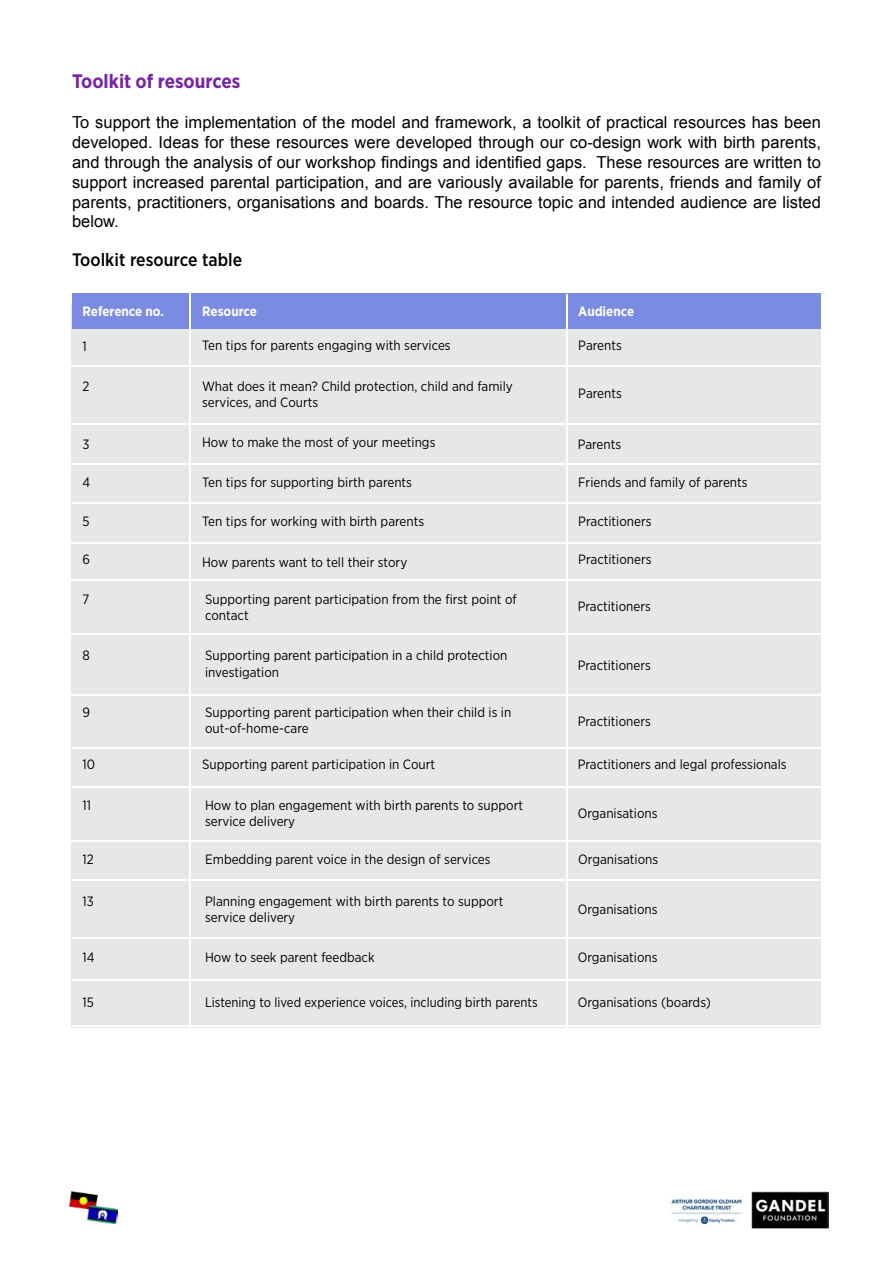
<style>
.page{position:relative;width:893px;height:1263px;background:#fff}
.page>*{position:absolute;margin:0;border:0;box-sizing:border-box;transform-origin:0 0}
.t1{font:700 19.5px "Gotham Narrow";color:#7824a3}
.t2{font:500 18px "Gotham Narrow";color:#000}
.t3{font:16.5px/19.8px "Arial";color:#000;text-align:justify}
.t4{font:13.5px/16.2px "Gotham Narrow";color:#000101}
.t5{font:700 13.5px "Gotham Narrow";color:#fff}
</style>
<div class="page">
<img style="left:671px;top:1199px;width:71px;height:26px">
<img style="left:752px;top:1191px;width:77px;height:37px">
<img style="left:70px;top:1191px;width:47px;height:33px">
<div style="left:72px;top:303px;width:749px;height:724px;background:#e7e7e7"></div>
<div style="left:72px;top:294px;width:749px;height:35px;background:#7b8be2"></div>
<hr style="left:61px;top:365px;width:760px;height:2px;background:#fff">
<hr style="left:189px;top:294px;width:1px;height:897px;background:#fff">
<hr style="left:566px;top:294px;width:1px;height:897px;background:#fff">
<hr style="left:61px;top:423px;width:760px;height:2px;background:#fff">
<hr style="left:61px;top:463px;width:760px;height:2px;background:#fff">
<hr style="left:72px;top:502px;width:760px;height:2px;background:#fff">
<hr style="left:61px;top:542px;width:760px;height:2px;background:#fff">
<hr style="left:61px;top:579px;width:760px;height:2px;background:#fff">
<hr style="left:65px;top:633px;width:760px;height:2px;background:#fff">
<hr style="left:61px;top:694px;width:760px;height:1px;background:#fff">
<hr style="left:72px;top:747px;width:759px;height:2px;background:#fff">
<hr style="left:72px;top:786px;width:760px;height:2px;background:#fff">
<hr style="left:61px;top:840px;width:760px;height:2px;background:#fff">
<hr style="left:72px;top:879px;width:759px;height:2px;background:#fff">
<hr style="left:72px;top:937px;width:759px;height:2px;background:#fff">
<hr style="left:72px;top:979px;width:759px;height:2px;background:#fff">
<hr style="left:72px;top:1025px;width:759px;height:2px;background:#fff">
<h1 class="t1" style="left:72px;top:68px;width:170px">Toolkit of resources</h1>
<p class="t3" style="left:72px;top:113px;width:750px">To support the implementation of the model and framework, a toolkit of practical resources has been developed. Ideas for these resources were developed through our co-design work with birth parents, and through the analysis of our workshop findings and identified gaps. These resources are written to support increased parental participation, and are variously available for parents, friends and family of parents, practitioners, organisations and boards. The resource topic and intended audience are listed below.</p>
<h2 class="t2" style="left:72px;top:248px;width:172px">Toolkit resource table</h2>
<p class="t5" style="left:82px;top:302px;width:83px">Reference no.</p>
<p class="t5" style="left:202px;top:302px;width:56px">Resource</p>
<p class="t4" style="left:82px;top:338px;width:6px">1</p>
<p class="t4" style="left:202px;top:336px;width:250px">Ten tips for parents engaging with services</p>
<p class="t4" style="left:82px;top:377px;width:9px">2</p>
<p class="t4" style="left:202px;top:377px;width:312px">What does it mean? Child protection, child and family services, and Courts</p>
<p class="t5" style="left:578px;top:302px;width:58px">Audience</p>
<p class="t4" style="left:578px;top:336px;width:45px">Parents</p>
<p class="t4" style="left:578px;top:385px;width:45px">Parents</p>
<p class="t4" style="left:82px;top:436px;width:9px">3</p>
<p class="t4" style="left:202px;top:434px;width:235px">How to make the most of your meetings</p>
<p class="t4" style="left:578px;top:436px;width:45px">Parents</p>
<p class="t4" style="left:82px;top:474px;width:9px">4</p>
<p class="t4" style="left:202px;top:474px;width:211px">Ten tips for supporting birth parents</p>
<p class="t4" style="left:578px;top:474px;width:171px">Friends and family of parents</p>
<p class="t4" style="left:82px;top:512px;width:9px">5</p>
<p class="t4" style="left:202px;top:512px;width:224px">Ten tips for working with birth parents</p>
<p class="t4" style="left:578px;top:512px;width:75px">Practitioners</p>
<p class="t4" style="left:82px;top:551px;width:9px">6</p>
<p class="t4" style="left:202px;top:554px;width:207px">How parents want to tell their story</p>
<p class="t4" style="left:578px;top:551px;width:75px">Practitioners</p>
<p class="t4" style="left:82px;top:591px;width:8px">7</p>
<p class="t4" style="left:205px;top:591px;width:313px">Supporting parent participation from the first point of contact</p>
<p class="t4" style="left:578px;top:598px;width:75px">Practitioners</p>
<p class="t4" style="left:82px;top:647px;width:9px">8</p>
<p class="t4" style="left:205px;top:647px;width:304px">Supporting parent participation in a child protection investigation</p>
<p class="t4" style="left:578px;top:657px;width:75px">Practitioners</p>
<p class="t4" style="left:82px;top:704px;width:9px">9</p>
<p class="t4" style="left:205px;top:704px;width:308px">Supporting parent participation when their child is in out-of-home-care</p>
<p class="t4" style="left:578px;top:713px;width:75px">Practitioners</p>
<p class="t4" style="left:82px;top:756px;width:14px">10</p>
<p class="t4" style="left:202px;top:756px;width:235px">Supporting parent participation in Court</p>
<p class="t4" style="left:578px;top:756px;width:210px">Practitioners and legal professionals</p>
<p class="t4" style="left:82px;top:797px;width:10px">11</p>
<p class="t4" style="left:205px;top:797px;width:320px">How to plan engagement with birth parents to support service delivery</p>
<p class="t4" style="left:578px;top:805px;width:81px">Organisations</p>
<p class="t4" style="left:82px;top:851px;width:13px">12</p>
<p class="t4" style="left:205px;top:851px;width:287px">Embedding parent voice in the design of services</p>
<p class="t4" style="left:578px;top:851px;width:81px">Organisations</p>
<p class="t4" style="left:82px;top:893px;width:13px">13</p>
<p class="t4" style="left:205px;top:893px;width:300px">Planning engagement with birth parents to support service delivery</p>
<p class="t4" style="left:578px;top:901px;width:81px">Organisations</p>
<p class="t4" style="left:82px;top:948px;width:14px">14</p>
<p class="t4" style="left:205px;top:948px;width:171px">How to seek parent feedback</p>
<p class="t4" style="left:578px;top:948px;width:81px">Organisations</p>
<p class="t4" style="left:82px;top:993px;width:13px">15</p>
<p class="t4" style="left:205px;top:993px;width:334px">Listening to lived experience voices, including birth parents</p>
<p class="t4" style="left:578px;top:993px;width:135px">Organisations (boards)</p>
</div>
